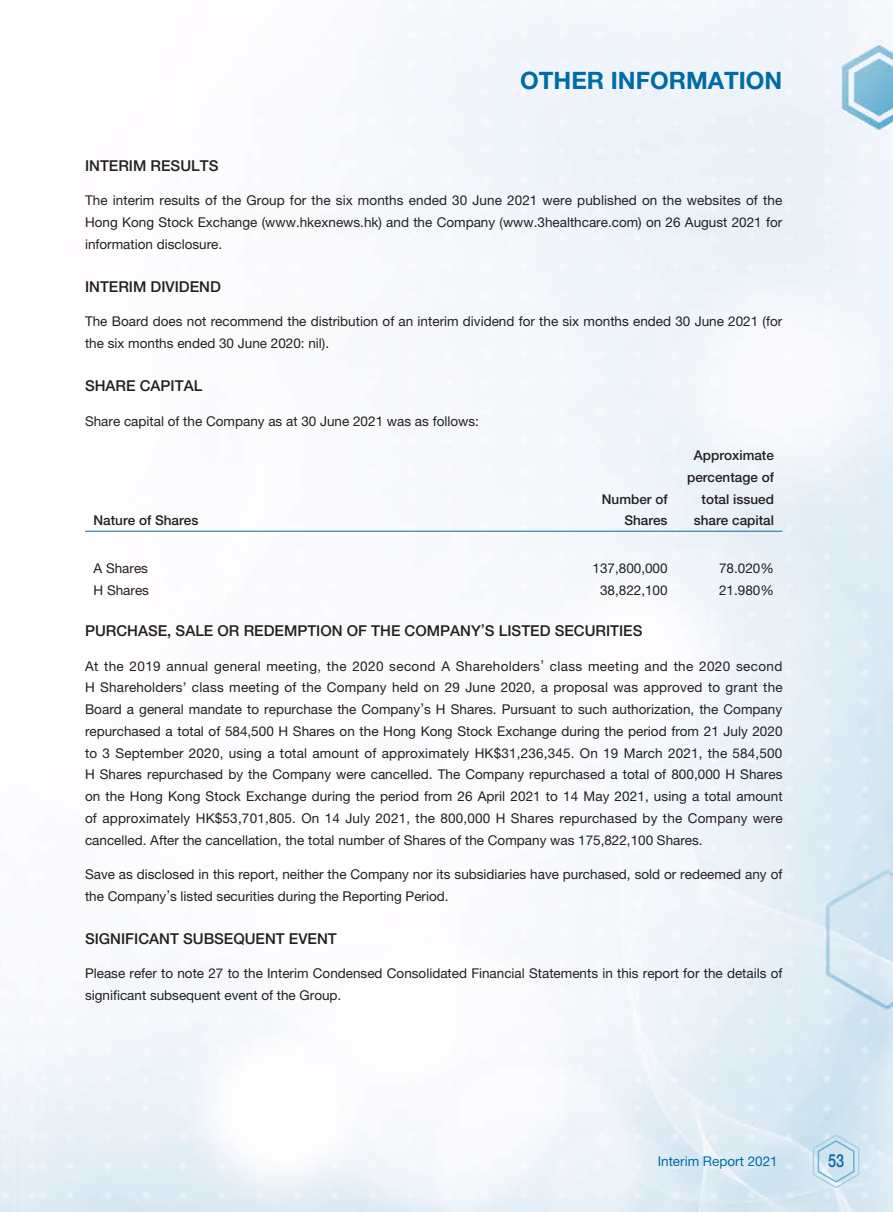
<style>
.page{position:relative;width:893px;height:1212px;background:#fff}
.page>*{position:absolute;margin:0;border:0;box-sizing:border-box;transform-origin:0 0}
.t1{font:700 24px "Helvetica Neue LT Std";color:#006ba7}
.t2{font:500 18px "Helvetica Neue LT Std";color:#006ba7;scale:.8 1}
.t3{font:500 15px "Helvetica Neue LT Std";color:#231f20}
.t4{font:13.5px/21.8px "Helvetica Neue LT Std";color:#231f20}
.t5{font:500 13.5px/21.8px "Helvetica Neue LT Std";color:#231f20;text-align:right}
.t6{font:13.5px "Helvetica Neue LT Std";color:#006ba7}
</style>
<div class="page">
<img style="left:0;top:0;width:893px;height:1212px">
<svg style="left:812px;top:1133px;width:49px;height:56px;background:#c9e0ed"></svg>
<hr style="left:85px;top:531px;width:485px;height:1px;background:#006ba7">
<hr style="left:570px;top:531px;width:106px;height:1px;background:#006ba7">
<hr style="left:676px;top:531px;width:106px;height:1px;background:#006ba7">
<h1 class="t1" style="left:520px;top:66px;width:264px">OTHER INFORMATION</h1>
<p class="t3" style="left:85px;top:156px;width:135px">INTERIM RESULTS</p>
<p class="t4" style="left:85px;top:189px;width:699px;text-align:justify">The interim results of the Group for the six months ended 30 June 2021 were published on the websites of the Hong Kong Stock Exchange (www.hkexnews.hk) and the Company (www.3healthcare.com) on 26 August 2021 for information disclosure.</p>
<p class="t3" style="left:85px;top:277px;width:137px">INTERIM DIVIDEND</p>
<p class="t4" style="left:85px;top:310px;width:699px">The Board does not recommend the distribution of an interim dividend for the six months ended 30 June 2021 (for the six months ended 30 June 2020: nil).</p>
<p class="t3" style="left:85px;top:377px;width:119px">SHARE CAPITAL</p>
<p class="t4" style="left:85px;top:410px;width:395px">Share capital of the Company as at 30 June 2021 was as follows:</p>
<p class="t5" style="left:94px;top:509px;width:106px">Nature of Shares</p>
<p class="t5" style="left:602px;top:488px;width:67px">Number of<br>Shares</p>
<p class="t5" style="left:687px;top:444px;width:88px">Approximate percentage of total issued share capital</p>
<p class="t4" style="left:94px;top:557px;width:56px">A Shares</p>
<p class="t4" style="left:593px;top:557px;width:77px">137,800,000</p>
<p class="t4" style="left:719px;top:557px;width:56px">78.020%</p>
<p class="t4" style="left:94px;top:579px;width:57px">H Shares</p>
<p class="t4" style="left:600px;top:579px;width:69px">38,822,100</p>
<p class="t4" style="left:719px;top:579px;width:56px">21.980%</p>
<p class="t3" style="left:85px;top:622px;width:559px">PURCHASE, SALE OR REDEMPTION OF THE COMPANY’S LISTED SECURITIES</p>
<p class="t4" style="left:85px;top:655px;width:699px;text-align:justify">At the 2019 annual general meeting, the 2020 second A Shareholders’ class meeting and the 2020 second H Shareholders’ class meeting of the Company held on 29 June 2020, a proposal was approved to grant the Board a general mandate to repurchase the Company’s H Shares. Pursuant to such authorization, the Company repurchased a total of 584,500 H Shares on the Hong Kong Stock Exchange during the period from 21 July 2020 to 3 September 2020, using a total amount of approximately HK$31,236,345. On 19 March 2021, the 584,500<br>H Shares repurchased by the Company were cancelled. The Company repurchased a total of 800,000 H Shares on the Hong Kong Stock Exchange during the period from 26 April 2021 to 14 May 2021, using a total amount of approximately HK$53,701,805. On 14 July 2021, the 800,000 H Shares repurchased by the Company were cancelled. After the cancellation, the total number of Shares of the Company was 175,822,100 Shares.</p>
<p class="t4" style="left:85px;top:863px;width:699px">Save as disclosed in this report, neither the Company nor its subsidiaries have purchased, sold or redeemed any of the Company’s listed securities during the Reporting Period.</p>
<p class="t3" style="left:85px;top:929px;width:253px">SIGNIFICANT SUBSEQUENT EVENT</p>
<p class="t4" style="left:85px;top:962px;width:699px">Please refer to note 27 to the Interim Condensed Consolidated Financial Statements in this report for the details of significant subsequent event of the Group.</p>
<p class="t6" style="left:658px;top:1153px;width:122px">Interim Report 2021</p>
<h2 class="t2" style="left:828px;top:1150px;width:22px">53</h2>
</div>
